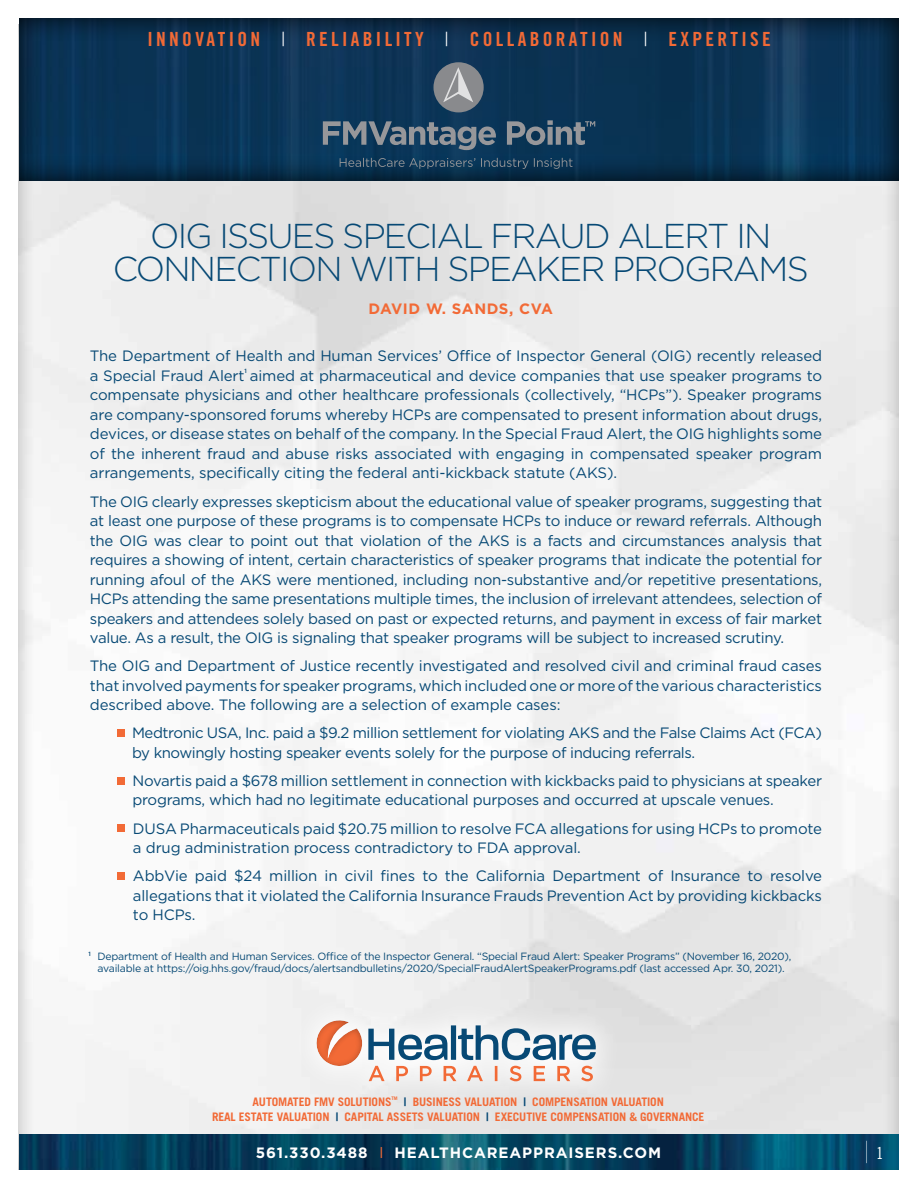
<style>
.page{position:relative;width:918px;height:1188px;background:#fff}
.page>*{position:absolute;margin:0;border:0;box-sizing:border-box;transform-origin:0 0}
.t1{font:300 34.5px/33px "Gotham";letter-spacing:-.05em;color:#074975;text-align:center}
.t2{font:19.5px "Trade Gothic Bold Cond Twenty";letter-spacing:.17em;color:#f26a36}
.t3{font:16.5px "Trade Gothic Cond Eighteen";color:#fff}
.t4{font:15px/19.5px "Gotham";letter-spacing:-.02em;color:#074975}
.t5{font:700 15px "Gotham";letter-spacing:.06em;color:#fff}
.t6{font:700 15px "Gotham";letter-spacing:.035em;color:#f26a36}
.t7{font:700 11.7px/14.5px "Trade Gothic";letter-spacing:-.01em;color:#f26a36}
.t8{font:10.5px/12px "Gotham";letter-spacing:-.02em;color:#074975}
.t9{font:500 6px "Gotham";color:#074975}
.t10{font:700 4.8px "Trade Gothic";color:#f26a36}
.s1{font-family:"Trade Gothic";font-weight:300;color:#fff}
.s2{color:#074975}
.s3{font-weight:400;color:#f26a36}
</style>
<div class="page">
<div style="left:18px;top:23px;width:882px;height:1148px;background:#000;opacity:.27"></div>
<div style="left:117px;top:729px;width:7px;height:8px;background:#f26a36"></div>
<div style="left:117px;top:777px;width:7px;height:7px;background:#f26a36"></div>
<div style="left:117px;top:825px;width:7px;height:7px;background:#f26a36"></div>
<div style="left:117px;top:872px;width:7px;height:8px;background:#f26a36"></div>
<div style="left:18px;top:17px;width:882px;height:164px;background:#000;opacity:.9"></div>
<img style="left:19px;top:1135px;width:880px;height:34px">
<div style="left:434px;top:62px;width:50px;height:50px;background:#898a8d;border-radius:50%"></div>
<svg style="left:443px;top:67px;width:30px;height:35px"></svg>
<svg style="left:323px;top:120px;width:272px;height:30px;background:#3f5a71"></svg>
<svg style="left:340px;top:158px;width:233px;height:11px;background:#224560"></svg>
<svg style="left:866px;top:1141px;width:1px;height:22px"></svg>
<div style="left:290px;top:994px;width:332px;height:114px;background:#e9e9e9"></div>
<svg style="left:311px;top:1009px;width:285px;height:72px"></svg>
<h2 class="t2" style="left:147px;top:27px;width:625px">INNOVATION <span class="s1">|</span> RELIABILITY <span class="s1">|</span> COLLABORATION <span class="s1">|</span> EXPERTISE</h2>
<h1 class="t1" style="left:113px;top:219px;width:698px">OIG ISSUES SPECIAL FRAUD ALERT IN<br>CONNECTION WITH SPEAKER PROGRAMS</h1>
<p class="t6" style="left:369px;top:300px;width:186px">DAVID W. SANDS, CVA</p>
<p class="t4" style="left:90px;top:346px;width:734px">The Department of Health and Human Services’ Office of Inspector General (OIG) recently released a Special Fraud Alert aimed at pharmaceutical and device companies that use speaker programs to</p>
<p class="t9" style="left:244px;top:368px;width:4px">1</p>
<p class="t4" style="left:90px;top:385px;width:734px;text-align:justify">compensate physicians and other healthcare professionals (collectively, “HCPs”). Speaker programs are company-sponsored forums whereby HCPs are compensated to present information about drugs, devices, or disease states on behalf of the company. In the Special Fraud Alert, the OIG highlights some of the inherent fraud and abuse risks associated with engaging in compensated speaker program arrangements, specifically citing the federal anti-kickback statute (AKS).</p>
<p class="t4" style="left:90px;top:491px;width:734px;text-align:justify">The OIG clearly expresses skepticism about the educational value of speaker programs, suggesting that at least one purpose of these programs is to compensate HCPs to induce or reward referrals. Although the OIG was clear to point out that violation of the AKS is a facts and circumstances analysis that requires a showing of intent, certain characteristics of speaker programs that indicate the potential for running afoul of the AKS were mentioned, including non-substantive and/or repetitive presentations, HCPs attending the same presentations multiple times, the inclusion of irrelevant attendees, selection of speakers and attendees solely based on past or expected returns, and payment in excess of fair market value. As a result, the OIG is signaling that speaker programs will be subject to increased scrutiny.</p>
<p class="t4" style="left:90px;top:656px;width:734px;text-align:justify">The OIG and Department of Justice recently investigated and resolved civil and criminal fraud cases that involved payments for speaker programs, which included one or more of the various characteristics described above. The following are a selection of example cases:</p>
<p class="t4" style="left:132px;top:723px;width:692px">Medtronic USA, Inc. paid a $9.2 million settlement for violating AKS and the False Claims Act (FCA) by knowingly hosting speaker events solely for the purpose of inducing referrals.</p>
<p class="t4" style="left:133px;top:771px;width:691px">Novartis paid a $678 million settlement in connection with kickbacks paid to physicians at speaker programs, which had no legitimate educational purposes and occurred at upscale venues.</p>
<p class="t4" style="left:133px;top:818px;width:691px">DUSA Pharmaceuticals paid $20.75 million to resolve FCA allegations for using HCPs to promote a drug administration process contradictory to FDA approval.</p>
<p class="t4" style="left:133px;top:866px;width:691px;text-align:justify">AbbVie paid $24 million in civil fines to the California Department of Insurance to resolve allegations that it violated the California Insurance Frauds Prevention Act by providing kickbacks to HCPs.</p>
<p class="t9" style="left:89px;top:950px;width:4px">1</p>
<p class="t8" style="left:98px;top:950px;width:695px">Department of Health and Human Services. Office of the Inspector General. “Special Fraud Alert: Speaker Programs” (November 16, 2020), available at https://oig.hhs.gov/fraud/docs/alertsandbulletins/2020/SpecialFraudAlertSpeakerPrograms.pdf (last accessed Apr. 30, 2021).</p>
<p class="t7" style="left:253px;top:1095px;width:141px">AUTOMATED FMV SOLUTIONS</p>
<p class="t10" style="left:392px;top:1095px;width:8px">TM</p>
<p class="t7" style="left:212px;top:1095px;width:494px;text-indent:192px"><span class="s2">|</span> BUSINESS VALUATION <span class="s2">|</span> COMPENSATION VALUATION<br>REAL ESTATE VALUATION <span class="s2">|</span> CAPITAL ASSETS VALUATION <span class="s2">|</span> EXECUTIVE COMPENSATION &amp; GOVERNANCE</p>
<p class="t5" style="left:256px;top:1144px;width:407px">561.330.3488 <span class="s3">l</span> HEALTHCAREAPPRAISERS.COM</p>
<p class="t3" style="left:876px;top:1143px;width:9px">1</p>
</div>
